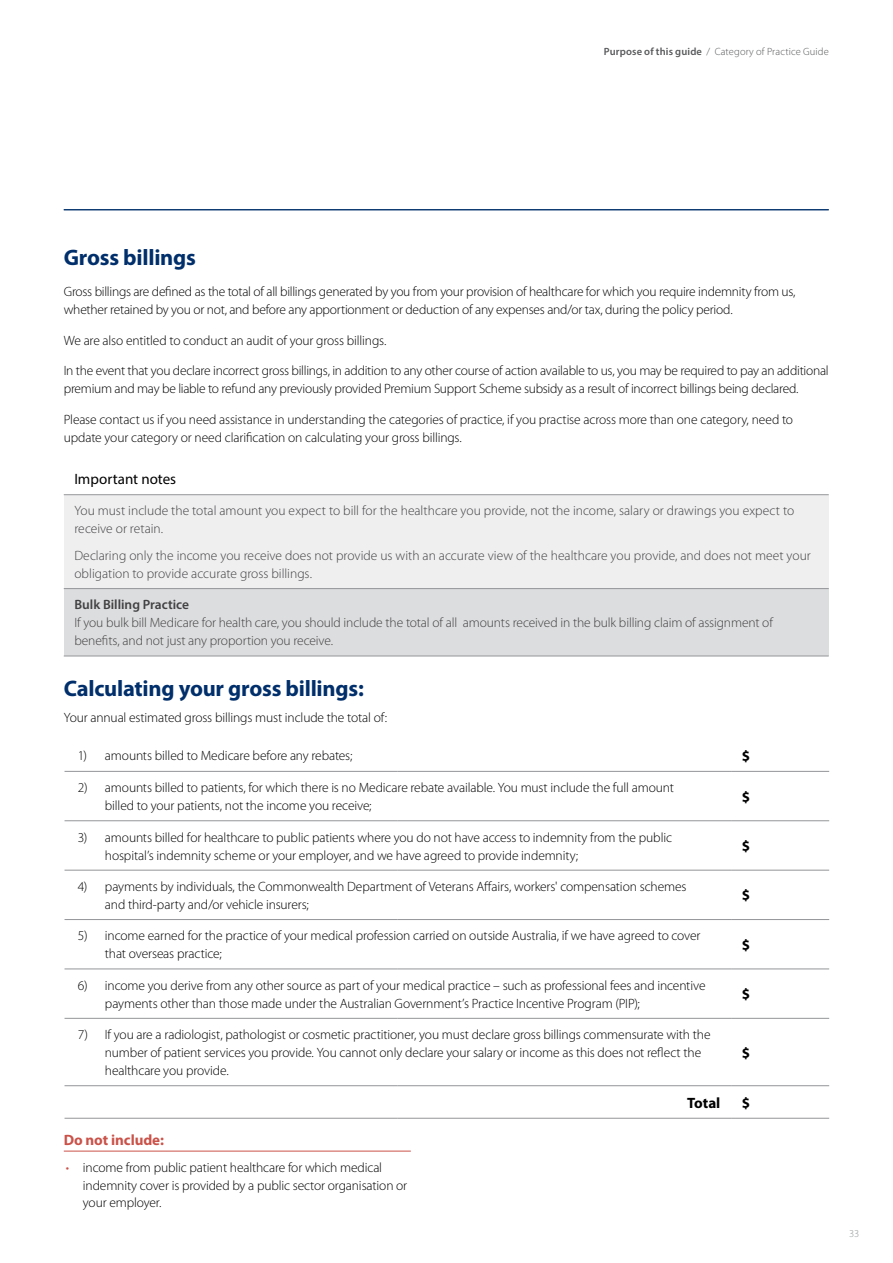
<style>
.page{position:relative;width:893px;height:1263px;background:#fff}
.page>*{position:absolute;margin:0;border:0;box-sizing:border-box;transform-origin:0 0}
.t1{font:700 22.5px "Myriad Pro";letter-spacing:-.01em;color:#002f6b}
.t2{font:15px "Myriad Pro";color:#000}
.t3{font:700 15px "Myriad Pro";letter-spacing:-.005em;color:#ca5249}
.t4{font:700 15px "Myriad Pro";color:#000}
.t5{font:300 13.5px/18px "Myriad Pro";letter-spacing:-.01em;color:#000}
.t6{font:300 13.5px/18px "Myriad Pro";letter-spacing:-.005em;color:#414042}
.t7{font:600 13.5px "Myriad Pro";color:#414042}
.t8{font:300 10.5px "Myriad Pro";letter-spacing:.015em;color:#58595b}
.t9{font:300 10.5px "Myriad Pro";color:#939598}
.s1{font-weight:600}
.s2{color:#ca5249}
</style>
<div class="page">
<hr style="left:64px;top:209px;width:765px;height:1px;background:#002f6b">
<div style="left:64px;top:495px;width:765px;height:94px;background:#efeff0"></div>
<div style="left:64px;top:589px;width:765px;height:67px;background:#dcddde"></div>
<hr style="left:64px;top:656px;width:765px;height:1px;background:#939598">
<hr style="left:64px;top:588px;width:765px;height:1px;background:#939598">
<hr style="left:64px;top:494px;width:765px;height:1px;background:#939598">
<hr style="left:64px;top:1151px;width:347px;height:1px;background:#ca5249">
<hr style="left:65px;top:771px;width:333px;height:1px;background:#939598">
<hr style="left:398px;top:771px;width:333px;height:1px;background:#939598">
<hr style="left:65px;top:820px;width:333px;height:1px;background:#939598">
<hr style="left:398px;top:820px;width:333px;height:1px;background:#939598">
<hr style="left:65px;top:870px;width:333px;height:1px;background:#939598">
<hr style="left:398px;top:870px;width:333px;height:1px;background:#939598">
<hr style="left:65px;top:919px;width:333px;height:1px;background:#939598">
<hr style="left:398px;top:919px;width:333px;height:1px;background:#939598">
<hr style="left:65px;top:969px;width:333px;height:1px;background:#939598">
<hr style="left:398px;top:969px;width:333px;height:1px;background:#939598">
<hr style="left:65px;top:1018px;width:333px;height:1px;background:#939598">
<hr style="left:398px;top:1018px;width:333px;height:1px;background:#939598">
<hr style="left:65px;top:1085px;width:333px;height:1px;background:#939598">
<hr style="left:398px;top:1085px;width:333px;height:1px;background:#939598">
<hr style="left:731px;top:771px;width:98px;height:1px;background:#939598">
<hr style="left:731px;top:820px;width:98px;height:1px;background:#939598">
<hr style="left:731px;top:870px;width:98px;height:1px;background:#939598">
<hr style="left:731px;top:919px;width:98px;height:1px;background:#939598">
<hr style="left:731px;top:969px;width:98px;height:1px;background:#939598">
<hr style="left:731px;top:1018px;width:98px;height:1px;background:#939598">
<hr style="left:731px;top:1085px;width:98px;height:1px;background:#939598">
<hr style="left:731px;top:1118px;width:98px;height:1px;background:#939598">
<hr style="left:65px;top:1118px;width:333px;height:1px;background:#939598">
<hr style="left:398px;top:1118px;width:333px;height:1px;background:#939598">
<p class="t8" style="left:604px;top:46px;width:227px"><span class="s1">Purpose of this guide</span> / Category of Practice Guide</p>
<h1 class="t1" style="left:64px;top:243px;width:134px">Gross billings</h1>
<p class="t5" style="left:64px;top:283px;width:733px">Gross billings are defined as the total of all billings generated by you from your provision of healthcare for which you require indemnity from us, whether retained by you or not, and before any apportionment or deduction of any expenses and/or tax, during the policy period.</p>
<p class="t5" style="left:64px;top:331px;width:324px">We are also entitled to conduct an audit of your gross billings.</p>
<p class="t5" style="left:64px;top:362px;width:766px">In the event that you declare incorrect gross billings, in addition to any other course of action available to us, you may be required to pay an additional premium and may be liable to refund any previously provided Premium Support Scheme subsidy as a result of incorrect billings being declared.</p>
<p class="t5" style="left:64px;top:411px;width:731px">Please contact us if you need assistance in understanding the categories of practice, if you practise across more than one category, need to update your category or need clarification on calculating your gross billings.</p>
<p class="t2" style="left:74px;top:470px;width:103px">Important notes</p>
<p class="t6" style="left:74px;top:502px;width:721px">You must include the total amount you expect to bill for the healthcare you provide, not the income, salary or drawings you expect to receive or retain.</p>
<p class="t6" style="left:74px;top:547px;width:738px">Declaring only the income you receive does not provide us with an accurate view of the healthcare you provide, and does not meet your obligation to provide accurate gross billings.</p>
<p class="t7" style="left:74px;top:596px;width:116px">Bulk Billing Practice</p>
<p class="t6" style="left:74px;top:614px;width:700px">If you bulk bill Medicare for health care, you should include the total of all amounts received in the bulk billing claim of assignment of benefits, and not just any proportion you receive.</p>
<h1 class="t1" style="left:64px;top:674px;width:302px">Calculating your gross billings:</h1>
<p class="t5" style="left:64px;top:709px;width:325px">Your annual estimated gross billings must include the total of:</p>
<p class="t5" style="left:78px;top:746px;width:276px">1) amounts billed to Medicare before any rebates;</p>
<p class="t4" style="left:742px;top:746px;width:10px">$</p>
<p class="t5" style="left:105px;top:779px;width:570px;text-indent:-27px">2) amounts billed to patients, for which there is no Medicare rebate available. You must include the full amount billed to your patients, not the income you receive;</p>
<p class="t4" style="left:742px;top:787px;width:10px">$</p>
<p class="t5" style="left:105px;top:828px;width:569px;text-indent:-27px">3) amounts billed for healthcare to public patients where you do not have access to indemnity from the public hospital’s indemnity scheme or your employer, and we have agreed to provide indemnity;</p>
<p class="t4" style="left:742px;top:836px;width:10px">$</p>
<p class="t5" style="left:105px;top:878px;width:583px;text-indent:-27px">4) payments by individuals, the Commonwealth Department of Veterans Affairs, workers' compensation schemes and third-party and/or vehicle insurers;</p>
<p class="t4" style="left:742px;top:886px;width:10px">$</p>
<p class="t5" style="left:105px;top:927px;width:597px;text-indent:-27px">5) income earned for the practice of your medical profession carried on outside Australia, if we have agreed to cover that overseas practice;</p>
<p class="t4" style="left:742px;top:935px;width:10px">$</p>
<p class="t5" style="left:105px;top:976px;width:602px;text-indent:-27px">6) income you derive from any other source as part of your medical practice – such as professional fees and incentive payments other than those made under the Australian Government’s Practice Incentive Program (PIP);</p>
<p class="t4" style="left:742px;top:984px;width:10px">$</p>
<p class="t5" style="left:105px;top:1026px;width:607px;text-indent:-27px">7) If you are a radiologist, pathologist or cosmetic practitioner, you must declare gross billings commensurate with the number of patient services you provide. You cannot only declare your salary or income as this does not reflect the healthcare you provide.</p>
<p class="t4" style="left:742px;top:1043px;width:10px">$</p>
<p class="t3" style="left:64px;top:1130px;width:102px">Do not include:</p>
<p class="t5" style="left:83px;top:1159px;width:326px;line-height:17.2px;text-indent:-17px"><span class="s2">•</span> income from public patient healthcare for which medical indemnity cover is provided by a public sector organisation or your employer.</p>
<p class="t4" style="left:687px;top:1093px;width:35px">Total</p>
<p class="t4" style="left:742px;top:1093px;width:10px">$</p>
<p class="t9" style="left:849px;top:1228px;width:12px">33</p>
</div>
